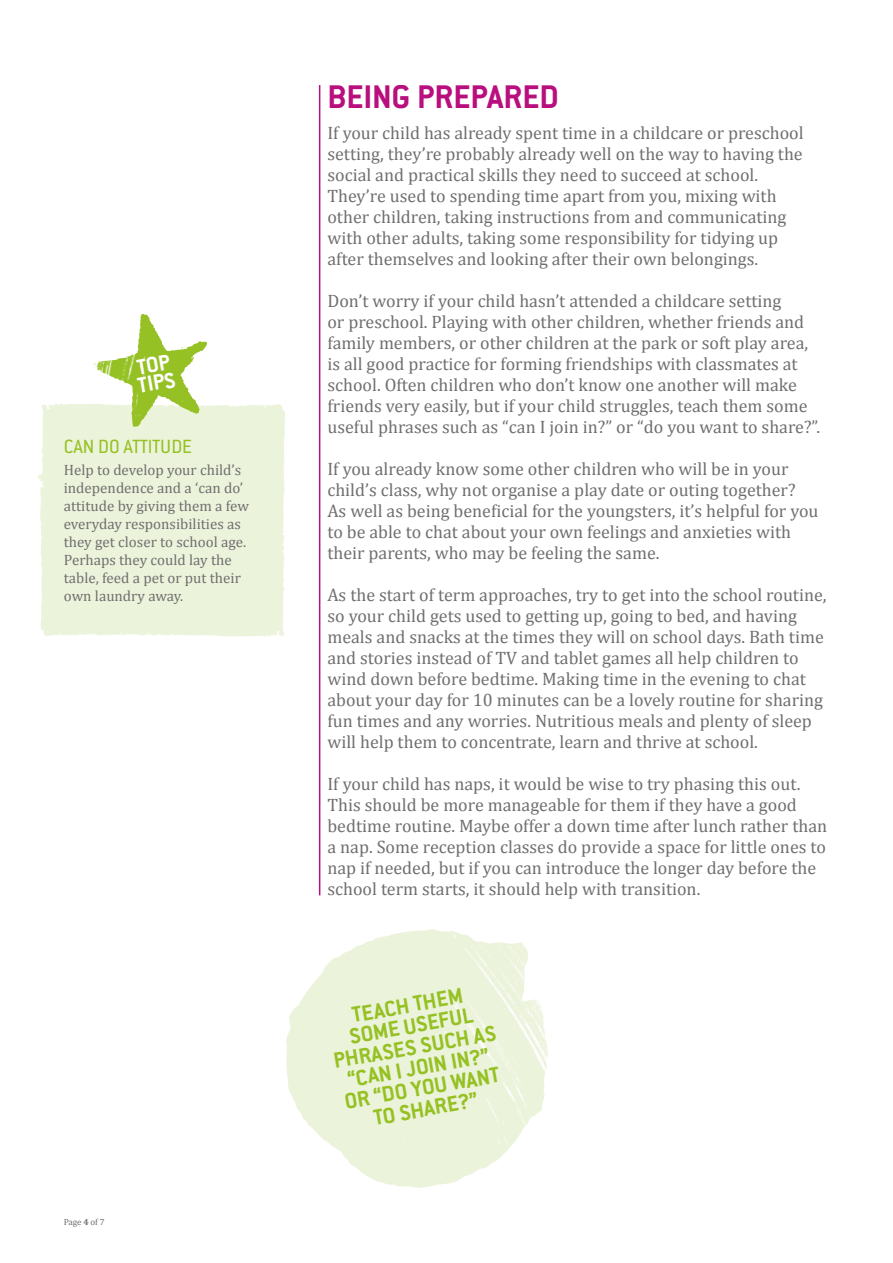
<style>
.page{position:relative;width:893px;height:1263px;background:#fff}
.page>*{position:absolute;margin:0;border:0;box-sizing:border-box;transform-origin:0 0}
.t1{font:700 36px "Conduit ITC Std";color:#b90e7d}
.t2{font:700 24px/21px "Conduit ITC Std";color:#95c123;text-align:center}
.t3{font:700 24px/18px "Conduit ITC Std";color:#fff}
.t4{font:21px "Conduit ITC Std";color:#95c123}
.t5{font:18px/21px "Cambria";color:#706f6f}
.t6{font:15px/18px "Cambria";color:#706f6f}
.t7{font:9px "Cambria";letter-spacing:-.01em;color:#706f6f}
.s1{font-weight:700}
</style>
<div class="page">
<hr style="left:319px;top:85px;width:1px;height:810px;background:#b90e7d">
<div style="left:38px;top:404px;width:248px;height:233px;background:#ecf3db"></div>
<img style="left:94px;top:314px;width:106px;height:113px">
<img style="left:286px;top:929px;width:262px;height:259px">
<h2 class="t3" style="left:133px;top:358px;width:40px;rotate:-10deg">TO P<br>TI PS</h2>
<p class="t4" style="left:64px;top:433px;width:130px">CAN DO ATTITUDE</p>
<p class="t6" style="left:64px;top:461px;width:187px">Help to develop your child’s independence and a ‘can do’ attitude by giving them a few everyday responsibilities as they get closer to school age.<br>Perhaps they could lay the table, feed a pet or put their own laundry away.</p>
<p class="t7" style="left:64px;top:1216px;width:43px">Page <span class="s1">4</span> of 7</p>
<h1 class="t1" style="left:327px;top:75px;width:233px">BEING PREPARED</h1>
<p class="t5" style="left:327px;top:123px;width:478px">If your child has already spent time in a childcare or preschool setting, they’re probably already well on the way to having the social and practical skills they need to succeed at school.<br>They’re used to spending time apart from you, mixing with other children, taking instructions from and communicating with other adults, taking some responsibility for tidying up after themselves and looking after their own belongings.</p>
<p class="t5" style="left:327px;top:291px;width:494px">Don’t worry if your child hasn’t attended a childcare setting<br>or preschool. Playing with other children, whether friends and family members, or other children at the park or soft play area, is all good practice for forming friendships with classmates at school. Often children who don’t know one another will make friends very easily, but if your child struggles, teach them some useful phrases such as “can I join in?” or “do you want to share?”.</p>
<p class="t5" style="left:327px;top:459px;width:493px">If you already know some other children who will be in your child’s class, why not organise a play date or outing together?<br>As well as being beneficial for the youngsters, it’s helpful for you to be able to chat about your own feelings and anxieties with their parents, who may be feeling the same.</p>
<p class="t5" style="left:327px;top:585px;width:501px">As the start of term approaches, try to get into the school routine, so your child gets used to getting up, going to bed, and having meals and snacks at the times they will on school days. Bath time and stories instead of TV and tablet games all help children to wind down before bedtime. Making time in the evening to chat about your day for 10 minutes can be a lovely routine for sharing fun times and any worries. Nutritious meals and plenty of sleep will help them to concentrate, learn and thrive at school.</p>
<p class="t5" style="left:327px;top:774px;width:501px">If your child has naps, it would be wise to try phasing this out.<br>This should be more manageable for them if they have a good bedtime routine. Maybe offer a down time after lunch rather than a nap. Some reception classes do provide a space for little ones to nap if needed, but if you can introduce the longer day before the school term starts, it should help with transition.</p>
<h2 class="t2" style="left:325px;top:1008px;width:166px;rotate:-10deg">TEACH THEM<br>SOME USEFUL<br>PHRASES SUCH AS “CAN I JOIN IN?”<br>OR “DO YOU WANT<br>TO SHARE?”</h2>
</div>
